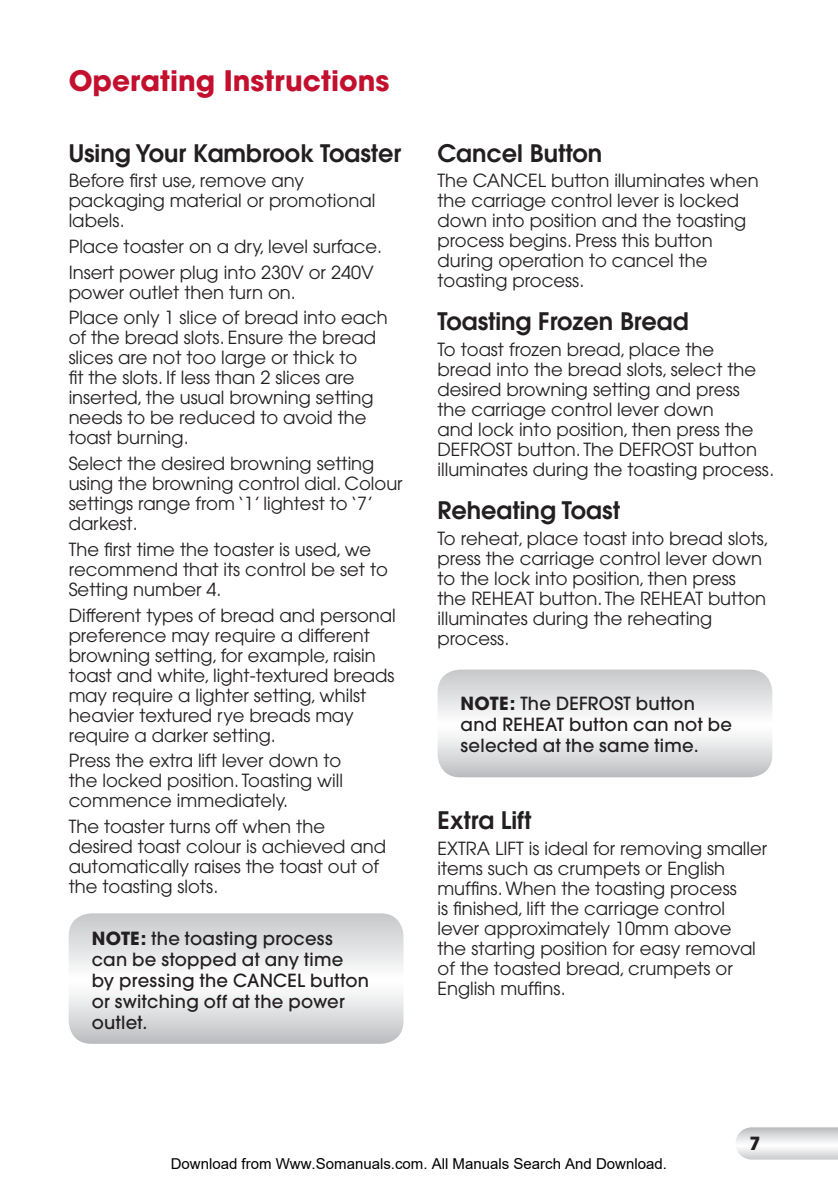
<style>
.page{position:relative;width:838px;height:1192px;background:#fff}
.page>*{position:absolute;margin:0;border:0;box-sizing:border-box;transform-origin:0 0}
.t1{font:700 28px "Avant Garde";color:#c3102f}
.t2{font:600 24px "Avant Garde";color:#231f20}
.t3{font:18px/20px "Avant Garde";color:#231f20}
.t4{font:500 18px/21px "Avant Garde";letter-spacing:.015em;color:#231f20}
.t5{font:700 18px "Avant Garde";color:#231f20}
.t6{font:15px "Arial";color:#000}
.s1{font-weight:700}
</style>
<div class="page">
<svg style="left:736px;top:1127px;width:101px;height:32px"></svg>
<svg style="left:69px;top:913px;width:334px;height:130px"></svg>
<svg style="left:437px;top:669px;width:335px;height:108px"></svg>
<h1 class="t1" style="left:69px;top:62px;width:322px">Operating Instructions</h1>
<h2 class="t2" style="left:69px;top:137px;width:334px">Using Your Kambrook Toaster</h2>
<p class="t3" style="left:69px;top:171px;width:308px">Before first use, remove any packaging material or promotional labels.</p>
<p class="t3" style="left:69px;top:234px;width:315px;line-height:25.6px">Place toaster on a dry, level surface.<br>Insert power plug into 230V or 240V</p>
<p class="t3" style="left:69px;top:279px;width:320px;line-height:25.6px">power outlet then turn on.<br>Place only 1 slice of bread into each</p>
<p class="t3" style="left:69px;top:328px;width:309px">of the bread slots. Ensure the bread slices are not too large or thick to fit the slots. If less than 2 slices are inserted, the usual browning setting needs to be reduced to avoid the toast burning.</p>
<p class="t3" style="left:69px;top:453px;width:335px">Select the desired browning setting using the browning control dial. Colour settings range from ‘1’ lightest to ‘7’ darkest.</p>
<p class="t3" style="left:69px;top:539px;width:320px">The first time the toaster is used, we recommend that its control be set to<br>Setting number 4.</p>
<p class="t3" style="left:69px;top:605px;width:328px">Different types of bread and personal preference may require a different browning setting, for example, raisin toast and white, light-textured breads may require a lighter setting, whilst heavier textured rye breads may require a darker setting.</p>
<p class="t3" style="left:69px;top:750px;width:275px;text-align:justify">Press the extra lift lever down to the locked position. Toasting will commence immediately.</p>
<p class="t3" style="left:69px;top:816px;width:319px">The toaster turns off when the desired toast colour is achieved and automatically raises the toast out of the toasting slots.</p>
<p class="t4" style="left:92px;top:927px;width:279px"><span class="s1">NOTE:</span> the toasting process can be stopped at any time by pressing the Cancel button or switching off at the power outlet.</p>
<h2 class="t2" style="left:437px;top:137px;width:166px">Cancel Button</h2>
<p class="t3" style="left:437px;top:171px;width:322px">The CANCEL button illuminates when the carriage control lever is locked down into position and the toasting process begins. Press this button during operation to cancel the toasting process.</p>
<h2 class="t2" style="left:437px;top:306px;width:252px">Toasting Frozen Bread</h2>
<p class="t3" style="left:437px;top:339px;width:338px">To toast frozen bread, place the<br>bread into the bread slots, select the desired browning setting and press<br>the carriage control lever down<br>and lock into position, then press the DEFROST button. The DEFROST button illuminates during the toasting process.</p>
<h2 class="t2" style="left:437px;top:494px;width:184px">Reheating Toast</h2>
<p class="t3" style="left:437px;top:528px;width:333px">To reheat, place toast into bread slots, press the carriage control lever down to the lock into position, then press the REHEAT button. The REHEAT button illuminates during the reheating process.</p>
<p class="t4" style="left:460px;top:692px;width:273px"><span class="s1">NOTE:</span> The DEFROST button and REHEAT button can not be selected at the same time.</p>
<h2 class="t2" style="left:437px;top:804px;width:95px">Extra Lift</h2>
<p class="t3" style="left:437px;top:838px;width:331px">EXTRA LIFT is ideal for removing smaller items such as crumpets or English muffins. When the toasting process<br>is finished, lift the carriage control lever approximately 10mm above<br>the starting position for easy removal of the toasted bread, crumpets or English muffins.</p>
<p class="t5" style="left:749px;top:1131px;width:13px">7</p>
<p class="t6" style="left:171px;top:1155px;width:497px">Download from Www.Somanuals.com. All Manuals Search And Download.</p>
</div>
